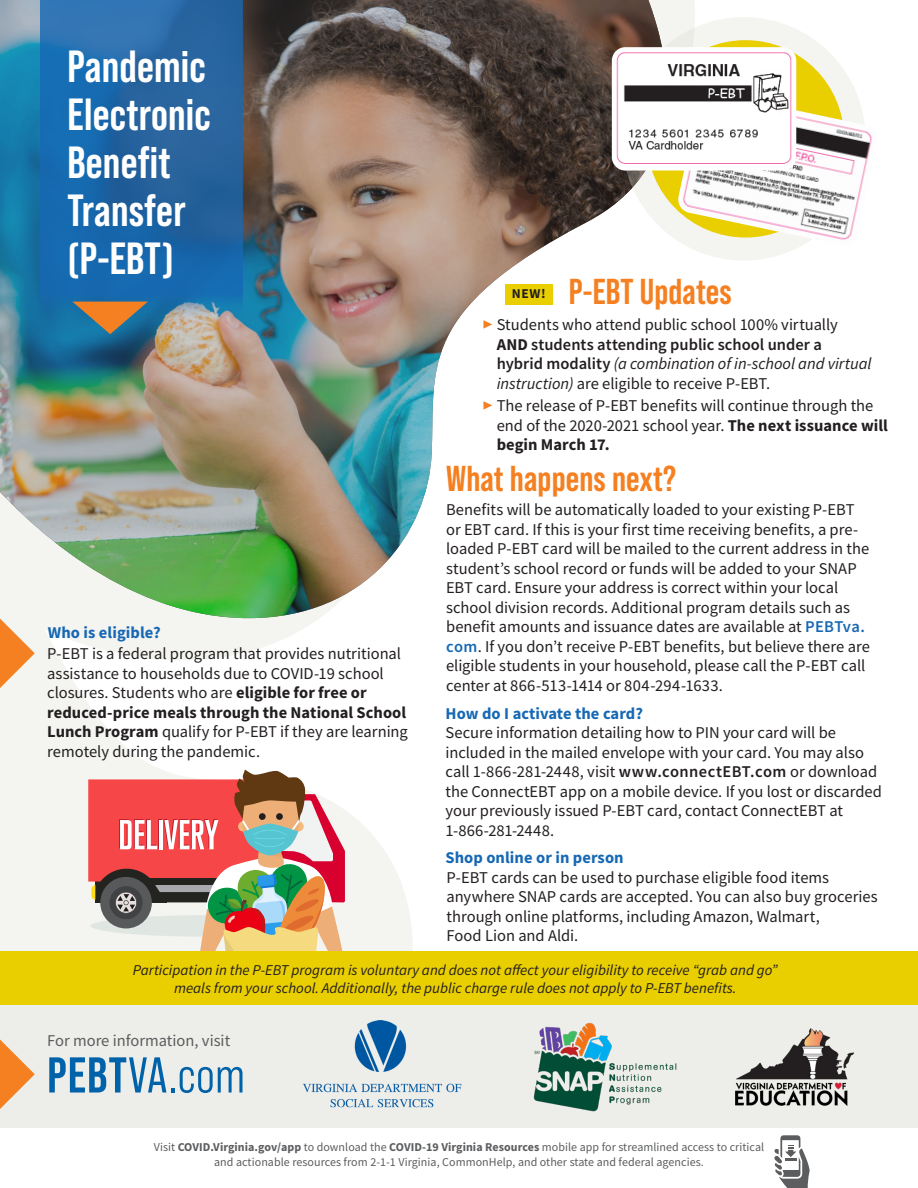
<style>
.page{position:relative;width:918px;height:1188px;background:#fff}
.page>*{position:absolute;margin:0;border:0;box-sizing:border-box;transform-origin:0 0}
.Title_1{font:700 50.25px "Bebas Neue Pro";color:#0062a9}
._20pt_Reg_Lea_22{font:700 45px/48px "Bebas Neue Pro";letter-spacing:.005em;color:#fff}
._20pt_Reg_Lea_22-2{font:700 36px "Bebas Neue Pro";letter-spacing:.005em;color:#f58021}
._9pt_Left_Lea_14{font:16.5px/19.5px "Source Sans Pro";color:#231f20}
._26pt_Reg_Tra_10{font:16.5px/19.5px "Source Sans Pro";color:#231f20}
._13pt_left_Tra_25{font:700 16.5px "Source Sans Pro";letter-spacing:.005em;color:#1768b4}
.t1{font:16.5px "Source Sans Pro";color:#5c5d5f}
.t2{font:italic 15px/18px "Source Sans Pro";color:#231f20;text-align:center}
.t3{font:700 13.5px "Source Sans Pro";color:#231f20}
.t4{font:12px/15px "Source Sans Pro";letter-spacing:.005em;color:#5c5d5f;text-align:center}
.s1{font-weight:700}
.s2{font-size:10.5px;color:#f58021}
.s3{font-weight:600}
.s4{font-style:italic}
.s5{font-weight:600;color:#1768b4}
.s6{font-weight:400}
.s7{font-family:"Bebas Neue Pro Middle";font-weight:400}
</style>
<div class="page">
<svg style="left:0;top:660px;width:412px;height:291px"></svg>
<svg style="left:0;top:618px;width:319px;height:42px;fill:#f4f4f1"></svg>
<div style="left:0;top:1005px;width:918px;height:123px;background:#edede9"></div>
<svg style="left:774px;top:1135px;width:36px;height:53px"></svg>
<div style="left:0;top:951px;width:918px;height:54px;background:#e9ce00"></div>
<img style="left:0;top:0;width:668px;height:618px">
<div style="left:622px;top:17px;width:244px;height:244px;background:#f4f4f1;border-radius:50%"></div>
<svg style="left:40px;top:0;width:203px;height:322px;background:#2268a7"></svg>
<svg style="left:0;top:1040px;width:35px;height:69px"></svg>
<svg style="left:72px;top:302px;width:76px;height:32px;background:#837862"></svg>
<svg style="left:0;top:619px;width:35px;height:69px"></svg>
<div style="left:647px;top:40px;width:197px;height:198px;background:#e9ce00;border-radius:50%"></div>
<img style="left:677px;top:93px;width:195px;height:154px">
<img style="left:612px;top:47px;width:184px;height:124px">
<svg style="left:88px;top:770px;width:257px;height:181px"></svg>
<img style="left:303px;top:1020px;width:159px;height:88px">
<img style="left:533px;top:1023px;width:144px;height:89px">
<img style="left:736px;top:1028px;width:118px;height:77px">
<div style="left:505px;top:284px;width:48px;height:20px;background:#e9ce00"></div>
<p class="_20pt_Reg_Lea_22" style="left:68px;top:42px;width:145px">Pandemic<br>Electronic<br>Benefit<br>Transfer (P-EBT)</p>
<p class="_13pt_left_Tra_25" style="left:48px;top:621px;width:114px">Who is eligible?</p>
<p class="_26pt_Reg_Tra_10" style="left:47px;top:644px;width:362px">P-EBT is a federal program that provides nutritional assistance to households due to COVID-19 school closures. Students who are <span class="s1">eligible for free or reduced-price meals through the National School Lunch Program</span> qualify for P-EBT if they are learning remotely during the pandemic.</p>
<p class="t3" style="left:512px;top:284px;width:35px">NEW!</p>
<p class="_20pt_Reg_Lea_22-2" style="left:569px;top:271px;width:165px">P-EBT Updates</p>
<p class="_9pt_Left_Lea_14" style="left:497px;top:315px;width:376px;text-indent:-14px"><span class="s2">▶</span> Students who attend public school 100% virtually <span class="s1">AND</span> <span class="s3">students attending public school under a hybrid modality</span> <span class="s4">(a combination of in-school and virtual instruction)</span> are eligible to receive P-EBT.</p>
<p class="_9pt_Left_Lea_14" style="left:497px;top:396px;width:393px;text-indent:-14px"><span class="s2">▶</span> The release of P-EBT benefits will continue through the end of the 2020-2021 school year. <span class="s1">The next issuance will begin March 17.</span></p>
<p class="_20pt_Reg_Lea_22-2" style="left:446px;top:457px;width:231px">What happens next?</p>
<p class="_9pt_Left_Lea_14" style="left:446px;top:500px;width:425px">Benefits will be automatically loaded to your existing P-EBT or EBT card. If this is your first time receiving benefits, a pre&shy;loaded P-EBT card will be mailed to the current address in the student’s school record or funds will be added to your SNAP EBT card. Ensure your address is correct within your local school division records. Additional program details such as benefit amounts and issuance dates are available at <span class="s5">PEBTva. com</span>. If you don’t receive P-EBT benefits, but believe there are eligible students in your household, please call the P-EBT call center at 866-513-1414 or 804-294-1633.</p>
<p class="_13pt_left_Tra_25" style="left:446px;top:702px;width:199px">How do I activate the card?</p>
<p class="_9pt_Left_Lea_14" style="left:446px;top:723px;width:438px">Secure information detailing how to PIN your card will be included in the mailed envelope with your card. You may also call 1-866-281-2448, visit <span class="s3">www.connectEBT.com</span> or download the ConnectEBT app on a mobile device. If you lost or discarded your previously issued P-EBT card, contact ConnectEBT at 1-866-281-2448.</p>
<p class="_13pt_left_Tra_25" style="left:446px;top:847px;width:180px">Shop online or in person</p>
<p class="_9pt_Left_Lea_14" style="left:447px;top:868px;width:433px">P-EBT cards can be used to purchase eligible food items anywhere SNAP cards are accepted. You can also buy groceries through online platforms, including Amazon, Walmart,<br>Food Lion and Aldi.</p>
<p class="t2" style="left:133px;top:960px;width:646px">Participation in the P-EBT program is voluntary and does not affect your eligibility to receive “grab and go” meals from your school. Additionally, the public charge rule does not apply to P-EBT benefits.</p>
<p class="t1" style="left:47px;top:1030px;width:185px">For more information, visit</p>
<p class="Title_1" style="left:47px;top:1046px;width:199px">PEBT<span class="s6">VA</span><span class="s7">.com</span></p>
<p class="t4" style="left:154px;top:1140px;width:612px">Visit <span class="s1">COVID.Virginia.gov/app</span> to download the <span class="s1">COVID-19 Virginia Resources</span> mobile app for streamlined access to critical and actionable resources from 2-1-1 Virginia, CommonHelp, and other state and federal agencies.</p>
</div>
